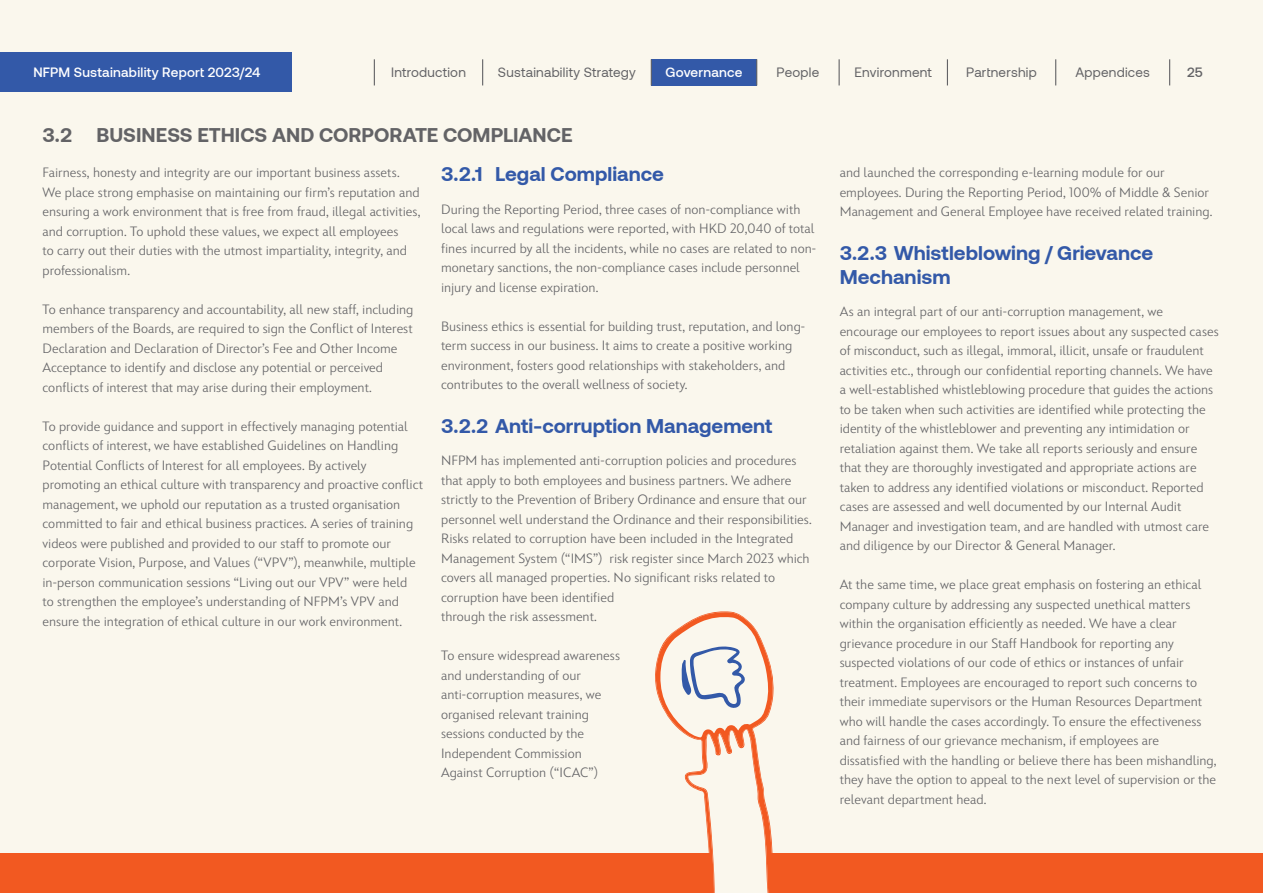
<style>
.page{position:relative;width:1263px;height:893px;background:#faf7ed}
.page>*{position:absolute;margin:0;border:0;box-sizing:border-box;transform-origin:0 0}
.Sub-title{font:700 20.25px/24px "Aeonik";color:#3359a8}
.Section_title{font:700 20.25px "Aeonik";letter-spacing:-.005em;color:#636366}
.Body{font:300 13.5px/19.5px "Inspire TWDC";color:#636366}
.t1{font:13.5px "Aeonik";letter-spacing:.015em;color:#636366}
.t2{font:500 13.5px "Aeonik";letter-spacing:.02em;color:#fff}
.t3{font:500 13.5px "Aeonik";color:#636366}
</style>
<div class="page">
<div style="left:651px;top:59px;width:106px;height:26px;background:#3359a8"></div>
<svg style="left:374px;top:59px;width:1px;height:26px"></svg>
<svg style="left:482px;top:59px;width:1px;height:26px"></svg>
<svg style="left:651px;top:59px;width:1px;height:26px"></svg>
<svg style="left:756px;top:59px;width:1px;height:26px"></svg>
<hr style="left:838px;top:59px;width:2px;height:26px;background:#636366">
<svg style="left:947px;top:59px;width:1px;height:26px"></svg>
<svg style="left:1055px;top:59px;width:1px;height:26px"></svg>
<svg style="left:1169px;top:59px;width:1px;height:26px"></svg>
<div style="left:0;top:854px;width:711px;height:39px;background:#f25921"></div>
<div style="left:771px;top:854px;width:492px;height:39px;background:#f25921"></div>
<svg style="left:653px;top:611px;width:123px;height:282px"></svg>
<div style="left:0;top:52px;width:291px;height:39px;background:#3359a8"></div>
<p class="t2" style="left:33px;top:65px;width:229px">NFPM Sustainability Report 2023/24</p>
<p class="t1" style="left:391px;top:65px;width:76px">Introduction</p>
<p class="t1" style="left:498px;top:65px;width:139px">Sustainability Strategy</p>
<p class="t2" style="left:665px;top:65px;width:79px">Governance</p>
<p class="t1" style="left:777px;top:65px;width:44px">People</p>
<p class="t1" style="left:855px;top:65px;width:79px">Environment</p>
<p class="t1" style="left:966px;top:65px;width:72px">Partnership</p>
<p class="t1" style="left:1075px;top:65px;width:76px">Appendices</p>
<p class="t3" style="left:1187px;top:65px;width:17px">25</p>
<p class="Section_title" style="left:43px;top:124px;width:532px">3.2 BUSINESS ETHICS AND CORPORATE COMPLIANCE</p>
<p class="Body" style="left:43px;top:163px;width:379px">Fairness, honesty and integrity are our important business assets.<br>We place strong emphasise on maintaining our firm’s reputation and ensuring a work environment that is free from fraud, illegal activities, and corruption. To uphold these values, we expect all employees<br>to carry out their duties with the utmost impartiality, integrity, and professionalism.</p>
<p class="Body" style="left:43px;top:300px;width:372px">To enhance transparency and accountability, all new staff, including members of the Boards, are required to sign the Conflict of Interest Declaration and Declaration of Directorʼs Fee and Other Income Acceptance to identify and disclose any potential or perceived conflicts of interest that may arise during their employment.</p>
<p class="Body" style="left:43px;top:417px;width:382px">To provide guidance and support in effectively managing potential conflicts of interest, we have established Guidelines on Handling Potential Conflicts of Interest for all employees. By actively promoting an ethical culture with transparency and proactive conflict management, we uphold our reputation as a trusted organisation committed to fair and ethical business practices. A series of training videos were published and provided to our staff to promote our corporate Vision, Purpose, and Values (“VPV”), meanwhile, multiple in-person communication sessions “Living out our VPV” were held<br>to strengthen the employee’s understanding of NFPM’s VPV and ensure the integration of ethical culture in our work environment.</p>
<p class="Sub-title" style="left:441px;top:162px;width:224px">3.2.1 Legal Compliance</p>
<p class="Body" style="left:441px;top:200px;width:377px">During the Reporting Period, three cases of non-compliance with local laws and regulations were reported, with HKD 20,040 of total fines incurred by all the incidents, while no cases are related to non&shy;monetary sanctions, the non-compliance cases include personnel injury and license expiration.</p>
<p class="Body" style="left:441px;top:317px;width:366px">Business ethics is essential for building trust, reputation, and long&shy;term success in our business. It aims to create a positive working environment, fosters good relationships with stakeholders, and contributes to the overall wellness of society.</p>
<p class="Sub-title" style="left:441px;top:413px;width:333px">3.2.2 Anti-corruption Management</p>
<p class="Body" style="left:441px;top:451px;width:372px">NFPM has implemented anti-corruption policies and procedures that apply to both employees and business partners. We adhere strictly to the Prevention of Bribery Ordinance and ensure that our personnel well understand the Ordinance and their responsibilities.<br>Risks related to corruption have been included in the Integrated Management System (“IMS”) risk register since March 2023 which covers all managed properties. No significant risks related to corruption have been identified<br>through the risk assessment.</p>
<p class="Body" style="left:441px;top:646px;width:180px">To ensure widespread awareness and understanding of our anti-corruption measures, we organised relevant training sessions conducted by the<br>Independent Commission<br>Against Corruption (“ICAC”)</p>
<p class="Body" style="left:840px;top:163px;width:374px">and launched the corresponding e-learning module for our employees. During the Reporting Period, 100% of Middle &amp; Senior<br>Management and General Employee have received related training.</p>
<p class="Sub-title" style="left:840px;top:241px;width:315px">3.2.3 Whistleblowing / Grievance<br>Mechanism</p>
<p class="Body" style="left:840px;top:302px;width:380px">As an integral part of our anti-corruption management, we encourage our employees to report issues about any suspected cases of misconduct, such as illegal, immoral, illicit, unsafe or fraudulent activities etc., through our confidential reporting channels. We have a well-established whistleblowing procedure that guides the actions to be taken when such activities are identified while protecting the identity of the whistleblower and preventing any intimidation or retaliation against them. We take all reports seriously and ensure that they are thoroughly investigated and appropriate actions are taken to address any identified violations or misconduct. Reported cases are assessed and well documented by our Internal Audit Manager and investigation team, and are handled with utmost care and diligence by our Director &amp; General Manager.</p>
<p class="Body" style="left:840px;top:575px;width:378px">At the same time, we place great emphasis on fostering an ethical company culture by addressing any suspected unethical matters within the organisation efficiently as needed. We have a clear grievance procedure in our Staff Handbook for reporting any suspected violations of our code of ethics or instances of unfair treatment. Employees are encouraged to report such concerns to their immediate supervisors or the Human Resources Department who will handle the cases accordingly. To ensure the effectiveness and fairness of our grievance mechanism, if employees are dissatisfied with the handling or believe there has been mishandling, they have the option to appeal to the next level of supervision or the relevant department head.</p>
</div>
